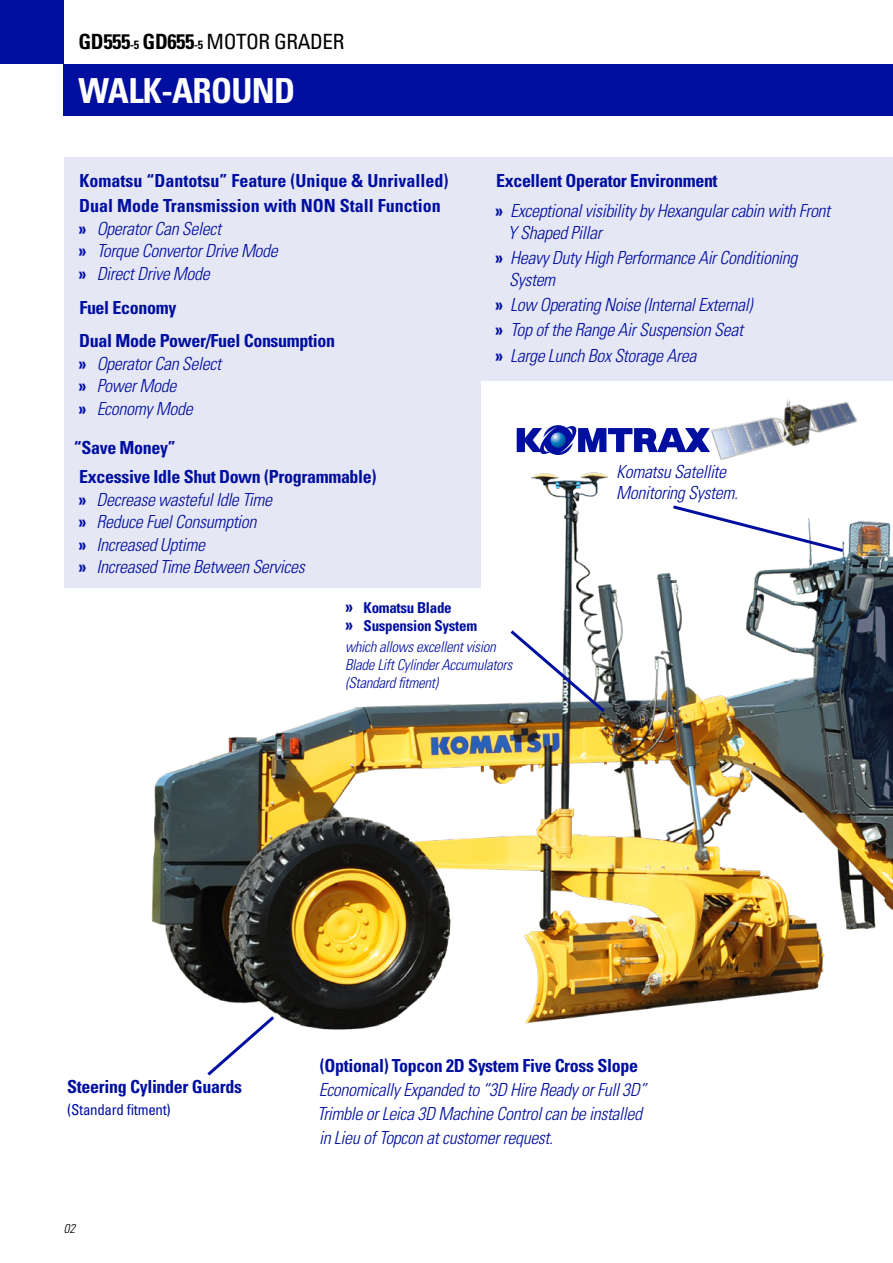
<style>
.page{position:relative;width:893px;height:1263px;background:#fff}
.page>*{position:absolute;margin:0;border:0;box-sizing:border-box;transform-origin:0 0}
.t1{font:700 condensed 34.5px "Univers";letter-spacing:-.02em;color:#fff}
.t2{font:condensed 21px "Univers";letter-spacing:-.02em;color:#000}
.t3{font:italic 300 condensed 18px/21.6px "Univers";letter-spacing:-.02em;color:#000f9f}
.t4{font:700 condensed 18px "Univers";letter-spacing:-.02em;color:#000f9f}
.t5{font:700 condensed 18px "Univers";color:#000f9f}
.t6{font:italic 300 condensed 15px/18px "Univers";letter-spacing:-.02em;color:#000f9f}
.t7{font:700 condensed 15px "Univers";letter-spacing:-.02em;color:#000f9f}
.t8{font:condensed 15px "Univers";letter-spacing:-.02em;color:#000f9f}
.t9{font:italic 300 condensed 12.75px "Univers";color:#000}
.s1{font-weight:700}
.s2{font-weight:700;font-size:12px}
.s3{font-weight:700;font-style:normal}
.s4{font-size:18px}
</style>
<div class="page">
<div style="left:480px;top:157px;width:413px;height:223px;background:#e6e7f5"></div>
<img style="left:151px;top:448px;width:742px;height:582px">
<div style="left:0;top:0;width:64px;height:64px;background:#000f9f"></div>
<div style="left:64px;top:64px;width:829px;height:52px;background:#000f9f"></div>
<div style="left:64px;top:157px;width:416px;height:431px;background:#e6e7f5"></div>
<img style="left:699px;top:380px;width:172px;height:130px">
<svg style="left:507px;top:627px;width:101px;height:88px"></svg>
<svg style="left:670px;top:503px;width:176px;height:51px"></svg>
<svg style="left:204px;top:1013px;width:73px;height:63px"></svg>
<svg style="left:517px;top:425px;width:193px;height:30px"></svg>
<p class="t2" style="left:79px;top:28px;width:267px"><span class="s1">GD555</span><span class="s2">-5</span> <span class="s1">GD655</span><span class="s2">-5</span> MOTOR GRADER</p>
<p class="t1" style="left:79px;top:69px;width:218px">WALK-AROUND</p>
<p class="t5" style="left:79px;top:169px;width:370px">Komatsu “Dantotsu” Feature (Unique &amp; Unrivalled)</p>
<p class="t5" style="left:79px;top:195px;width:363px">Dual Mode Transmission with NON Stall Function</p>
<p class="t3" style="left:78px;top:218px;width:144px"><span class="s3">»</span> Operator Can Select</p>
<p class="t3" style="left:78px;top:240px;width:201px"><span class="s3">»</span> Torque Convertor Drive Mode</p>
<p class="t3" style="left:78px;top:263px;width:133px"><span class="s3">»</span> Direct Drive Mode</p>
<p class="t4" style="left:79px;top:296px;width:99px">Fuel Economy</p>
<p class="t4" style="left:79px;top:330px;width:257px">Dual Mode Power/Fuel Consumption</p>
<p class="t3" style="left:78px;top:353px;width:144px"><span class="s3">»</span> Operator Can Select</p>
<p class="t3" style="left:78px;top:375px;width:99px"><span class="s3">»</span> Power Mode</p>
<p class="t3" style="left:78px;top:398px;width:116px"><span class="s3">»</span> Economy Mode</p>
<p class="t4" style="left:74px;top:436px;width:104px">“Save Money”</p>
<p class="t4" style="left:79px;top:466px;width:299px">Excessive Idle Shut Down (Programmable)</p>
<p class="t3" style="left:78px;top:489px;width:195px"><span class="s3">»</span> Decrease wasteful Idle Time</p>
<p class="t3" style="left:78px;top:511px;width:180px"><span class="s3">»</span> Reduce Fuel Consumption</p>
<p class="t3" style="left:78px;top:534px;width:128px"><span class="s3">»</span> Increased Uptime</p>
<p class="t3" style="left:78px;top:556px;width:228px"><span class="s3">»</span> Increased Time Between Services</p>
<p class="t4" style="left:496px;top:169px;width:223px">Excellent Operator Environment</p>
<p class="t3" style="left:508px;top:200px;width:324px;text-indent:-13px"><span class="s3">»</span> Exceptional visibility by Hexangular cabin with Front<br>Y Shaped Pillar</p>
<p class="t3" style="left:509px;top:247px;width:290px;text-indent:-14px"><span class="s3">»</span> Heavy Duty High Performance Air Conditioning<br>System</p>
<p class="t3" style="left:495px;top:294px;width:259px"><span class="s3">»</span> Low Operating Noise (Internal External)</p>
<p class="t3" style="left:495px;top:319px;width:249px"><span class="s3">»</span> Top of the Range Air Suspension Seat</p>
<p class="t3" style="left:495px;top:344px;width:203px"><span class="s3">»</span> Large Lunch Box Storage Area</p>
<p class="t3" style="left:616px;top:461px;width:123px;line-height:21px">Komatsu Satellite<br>Monitoring System.</p>
<p class="t7" style="left:345px;top:598px;width:108px"><span class="s4">»</span> Komatsu Blade</p>
<p class="t7" style="left:345px;top:617px;width:134px"><span class="s4">»</span> Suspension System</p>
<p class="t6" style="left:345px;top:638px;width:169px">which allows excellent vision<br>Blade Lift Cylinder Accumulators (Standard fitment)</p>
<p class="t4" style="left:67px;top:1076px;width:176px">Steering Cylinder Guards</p>
<p class="t8" style="left:67px;top:1100px;width:105px">(Standard fitment)</p>
<p class="t9" style="left:64px;top:1221px;width:13px">02</p>
<p class="t4" style="left:320px;top:1055px;width:320px">(Optional) Topcon 2D System Five Cross Slope</p>
<p class="t3" style="left:319px;top:1079px;width:329px">Economically Expanded to “3D Hire Ready or Full 3D”</p>
<p class="t3" style="left:317px;top:1102px;width:327px;line-height:24px">Trimble or Leica 3D Machine Control can be installed in Lieu of Topcon at customer request.</p>
</div>
